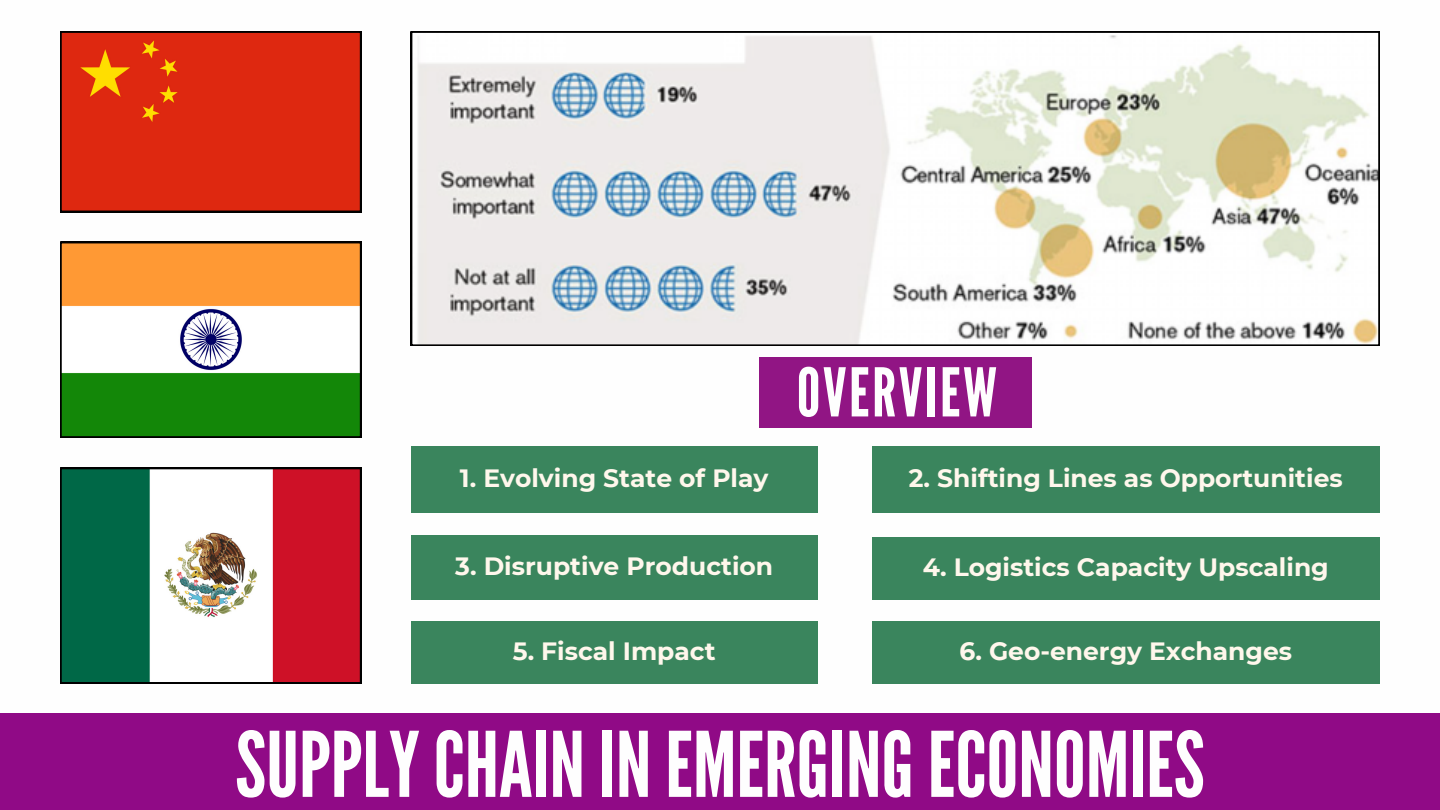
<style>
.page{position:relative;width:1440px;height:810px;background:#fff}
.page>*{position:absolute;margin:0;border:0;box-sizing:border-box;transform-origin:0 0}
.t1{font:90px "League Gothic";color:#fefefe}
.t2{font:67px "League Gothic";letter-spacing:.04em;color:#fefefe}
.t3{font:700 25px "Montserrat";color:#fff7ec}
</style>
<div class="page">
<div style="left:0;top:713px;width:1440px;height:97px;background:#900a86"></div>
<div style="left:60px;top:31px;width:301px;height:181px;background:#de2810"></div>
<svg style="left:60px;top:242px;width:301px;height:196px"></svg>
<svg style="left:60px;top:468px;width:301px;height:216px"></svg>
<svg style="left:411px;top:31px;width:969px;height:315px"></svg>
<div style="left:411px;top:446px;width:407px;height:67px;background:#3a855d"></div>
<div style="left:872px;top:446px;width:508px;height:67px;background:#3a855d"></div>
<div style="left:411px;top:535px;width:407px;height:64px;background:#3a855d"></div>
<div style="left:411px;top:621px;width:407px;height:63px;background:#3a855d"></div>
<div style="left:872px;top:537px;width:508px;height:62px;background:#3a855d"></div>
<div style="left:872px;top:621px;width:508px;height:63px;background:#3a855d"></div>
<div style="left:759px;top:358px;width:273px;height:70px;background:#911584"></div>
<h1 class="t2" style="left:797px;top:354px;width:202px">OVERVIEW</h1>
<h2 class="t3" style="left:460px;top:463px;width:310px">1. Evolving State of Play</h2>
<p class="t3" style="left:909px;top:463px;width:435px">2. Shifting Lines as Opportunities</p>
<p class="t3" style="left:455px;top:551px;width:319px">3. Disruptive Production</p>
<p class="t3" style="left:513px;top:636px;width:204px">5. Fiscal Impact</p>
<p class="t3" style="left:923px;top:552px;width:407px">4. Logistics Capacity Upscaling</p>
<p class="t3" style="left:959px;top:636px;width:334px">6. Geo-energy Exchanges</p>
<p class="t1" style="left:235px;top:713px;width:971px">SUPPLYCHAININEMERGINGECONOMIES</p>
</div>
